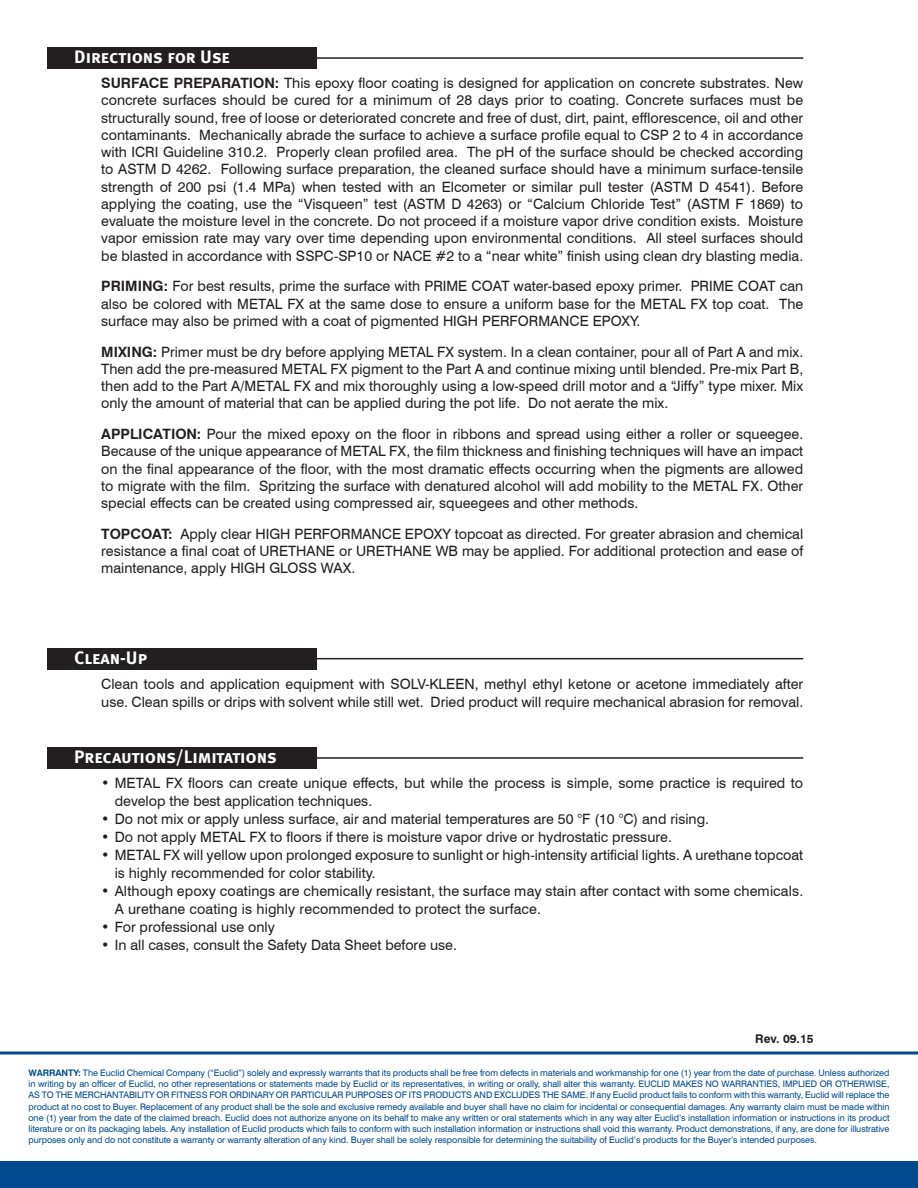
<style>
.page{position:relative;width:918px;height:1188px;background:#fff}
.page>*{position:absolute;margin:0;border:0;box-sizing:border-box;transform-origin:0 0}
.SubHeading{font:18px "Meta Bold Caps";letter-spacing:-.005em;color:#fff}
.Body_Copy{font:14.25px/17.2px "Swiss 721 BT";color:#231f20;text-align:justify}
.Bullet_Copy{font:14.25px/18px "Swiss 721 BT";color:#231f20}
.Bullet_Copy-2{font:700 12px "Swiss 721 BT";color:#231f20}
.t1{font:9px/11.2px "Swiss 721 BT";letter-spacing:-.01em;color:#004a8d;text-align:justify}
.s1{font-weight:700}
</style>
<div class="page">
<div style="left:0;top:1161px;width:918px;height:27px;background:#004a8d"></div>
<hr style="left:0;top:1052px;width:918px;height:2px;background:#004a8d">
<div style="left:47px;top:47px;width:270px;height:22px;background:#231f20"></div>
<hr style="left:306px;top:57px;width:497px;height:2px;background:#231f20">
<div style="left:47px;top:747px;width:270px;height:22px;background:#231f20"></div>
<hr style="left:306px;top:757px;width:497px;height:2px;background:#231f20">
<div style="left:47px;top:648px;width:270px;height:21px;background:#231f20"></div>
<hr style="left:306px;top:658px;width:497px;height:1px;background:#231f20">
<p class="SubHeading" style="left:74px;top:46px;width:157px">Directions for Use</p>
<p class="Body_Copy" style="left:101px;top:74px;width:704px"><span class="s1">SURFACE PREPARATION:</span> This epoxy floor coating is designed for application on concrete substrates. New concrete surfaces should be cured for a minimum of 28 days prior to coating. Concrete surfaces must be structurally sound, free of loose or deteriorated concrete and free of dust, dirt, paint, efflorescence, oil and other contaminants. Mechanically abrade the surface to achieve a surface profile equal to CSP 2 to 4 in accordance with ICRI Guideline 310.2. Properly clean profiled area. The pH of the surface should be checked according to ASTM D 4262. Following surface preparation, the cleaned surface should have a minimum surface-tensile strength of 200 psi (1.4 MPa) when tested with an Elcometer or similar pull tester (ASTM D 4541). Before applying the coating, use the “Visqueen” test (ASTM D 4263) or “Calcium Chloride Test” (ASTM F 1869) to evaluate the moisture level in the concrete. Do not proceed if a moisture vapor drive condition exists. Moisture vapor emission rate may vary over time depending upon environmental conditions. All steel surfaces should be blasted in accordance with SSPC-SP10 or NACE #2 to a “near white” finish using clean dry blasting media.</p>
<p class="Body_Copy" style="left:101px;top:278px;width:704px"><span class="s1">PRIMING:</span> For best results, prime the surface with PRIME COAT water-based epoxy primer. PRIME COAT can also be colored with METAL FX at the same dose to ensure a uniform base for the METAL FX top coat. The surface may also be primed with a coat of pigmented HIGH PERFORMANCE EPOXY.</p>
<p class="Body_Copy" style="left:101px;top:343px;width:703px"><span class="s1">MIXING:</span> Primer must be dry before applying METAL FX system. In a clean container, pour all of Part A and mix.<br>Then add the pre-measured METAL FX pigment to the Part A and continue mixing until blended. Pre-mix Part B, then add to the Part A/METAL FX and mix thoroughly using a low-speed drill motor and a “Jiffy” type mixer. Mix only the amount of material that can be applied during the pot life. Do not aerate the mix.</p>
<p class="Body_Copy" style="left:101px;top:425px;width:704px"><span class="s1">APPLICATION:</span> Pour the mixed epoxy on the floor in ribbons and spread using either a roller or squeegee.<br>Because of the unique appearance of METAL FX, the film thickness and finishing techniques will have an impact on the final appearance of the floor, with the most dramatic effects occurring when the pigments are allowed to migrate with the film. Spritzing the surface with denatured alcohol will add mobility to the METAL FX. Other special effects can be created using compressed air, squeegees and other methods.</p>
<p class="Body_Copy" style="left:101px;top:525px;width:704px"><span class="s1">TOPCOAT:</span> Apply clear HIGH PERFORMANCE EPOXY topcoat as directed. For greater abrasion and chemical resistance a final coat of URETHANE or URETHANE WB may be applied. For additional protection and ease of maintenance, apply HIGH GLOSS WAX.</p>
<p class="SubHeading" style="left:74px;top:647px;width:74px">Clean-Up</p>
<p class="Bullet_Copy" style="left:101px;top:675px;width:704px">Clean tools and application equipment with SOLV-KLEEN, methyl ethyl ketone or acetone immediately after use. Clean spills or drips with solvent while still wet. Dried product will require mechanical abrasion for removal.</p>
<p class="SubHeading" style="left:74px;top:746px;width:204px">Precautions/Limitations</p>
<p class="Bullet_Copy" style="left:115px;top:774px;width:690px;text-indent:-14px">• METAL FX floors can create unique effects, but while the process is simple, some practice is required to develop the best application techniques.</p>
<p class="Bullet_Copy" style="left:101px;top:810px;width:609px">• Do not mix or apply unless surface, air and material temperatures are 50 °F (10 °C) and rising.</p>
<p class="Bullet_Copy" style="left:101px;top:828px;width:572px">• Do not apply METAL FX to floors if there is moisture vapor drive or hydrostatic pressure.</p>
<p class="Bullet_Copy" style="left:115px;top:846px;width:690px;text-indent:-14px">• METAL FX will yellow upon prolonged exposure to sunlight or high-intensity artificial lights. A urethane topcoat is highly recommended for color stability.</p>
<p class="Bullet_Copy" style="left:115px;top:882px;width:690px;text-indent:-14px">• Although epoxy coatings are chemically resistant, the surface may stain after contact with some chemicals.<br>A urethane coating is highly recommended to protect the surface.</p>
<p class="Bullet_Copy" style="left:101px;top:918px;width:175px">• For professional use only</p>
<p class="Bullet_Copy" style="left:101px;top:936px;width:357px">• In all cases, consult the Safety Data Sheet before use.</p>
<p class="Bullet_Copy-2" style="left:755px;top:1032px;width:60px">Rev. 09.15</p>
<p class="t1" style="left:28px;top:1067px;width:863px"><span class="s1">WARRANTY:</span> The Euclid Chemical Company (“Euclid”) solely and expressly warrants that its products shall be free from defects in materials and workmanship for one (1) year from the date of purchase. Unless authorized in writing by an officer of Euclid, no other representations or statements made by Euclid or its representatives, in writing or orally, shall alter this warranty. EUCLID MAKES NO WARRANTIES, IMPLIED OR OTHERWISE, AS TO THE MERCHANTABILITY OR FITNESS FOR ORDINARY OR PARTICULAR PURPOSES OF ITS PRODUCTS AND EXCLUDES THE SAME. If any Euclid product fails to conform with this warranty, Euclid will replace the product at no cost to Buyer. Replacement of any product shall be the sole and exclusive remedy available and buyer shall have no claim for incidental or consequential damages. Any warranty claim must be made within one (1) year from the date of the claimed breach. Euclid does not authorize anyone on its behalf to make any written or oral statements which in any way alter Euclid’s installation information or instructions in its product literature or on its packaging labels. Any installation of Euclid products which fails to conform with such installation information or instructions shall void this warranty. Product demonstrations, if any, are done for illustrative purposes only and do not constitute a warranty or warranty alteration of any kind. Buyer shall be solely responsible for determining the suitability of Euclid’s products for the Buyer’s intended purposes.</p>
</div>
